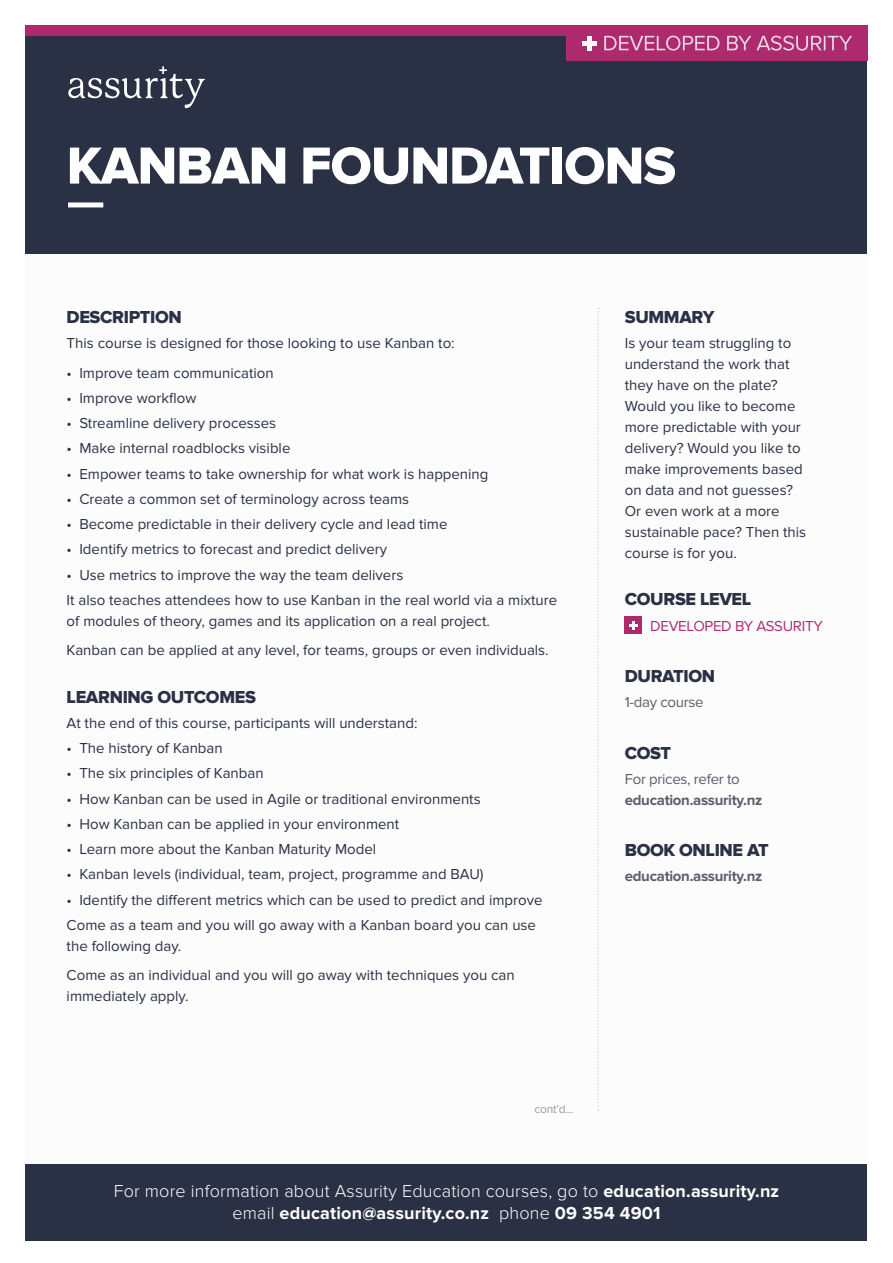
<style>
.page{position:relative;width:893px;height:1263px;background:#fff}
.page>*{position:absolute;margin:0;border:0;box-sizing:border-box;transform-origin:0 0}
.t1{font:54px "Proxima Nova Extrabld";letter-spacing:-.02em;color:#fff}
.t2{font:300 18px/22.5px "Proxima Nova";letter-spacing:.01em;color:#fff;text-align:center}
.t3{font:18px "Proxima Nova Extrabld";letter-spacing:-.02em;color:#2b3144}
.t4{font:15px/21px "Proxima Nova";color:#2b3144}
.t5{font:700 15px "Proxima Nova";letter-spacing:-.02em;color:#5d5c6d}
.t6{font:15px "Proxima Nova";letter-spacing:-.02em;color:#5d5c6d}
.t7{font:15px "Proxima Nova";letter-spacing:-.02em;color:#ae2a6f}
.t8{font:12px "Proxima Nova";color:#9b98a4}
.s1{font-weight:700}
</style>
<div class="page">
<div style="left:26px;top:1165px;width:841px;height:76px;background:#2b3144"></div>
<div style="left:625px;top:616px;width:17px;height:18px;background:#ae2a6f"></div>
<svg style="left:629px;top:621px;width:8px;height:8px"></svg>
<div style="left:26px;top:26px;width:841px;height:228px;background:#2b3144"></div>
<svg style="left:68px;top:66px;width:137px;height:42px"></svg>
<div style="left:26px;top:26px;width:841px;height:10px;background:#ae2a6f"></div>
<div style="left:566px;top:26px;width:301px;height:35px;background:#ae2a6f"></div>
<svg style="left:597px;top:308px;width:2px;height:803px"></svg>
<div style="left:68px;top:202px;width:35px;height:5px;background:#fff"></div>
<svg style="left:604px;top:36px;width:248px;height:15px"></svg>
<hr style="left:587px;top:36px;width:4px;height:15px;background:#fff">
<hr style="left:582px;top:41px;width:15px;height:4px;background:#fff">
<h1 class="t1" style="left:67px;top:141px;width:611px">KANBAN FOUNDATIONS</h1>
<p class="t3" style="left:67px;top:309px;width:117px">DESCRIPTION</p>
<p class="t4" style="left:67px;top:333px;width:390px">This course is designed for those looking to use Kanban to:</p>
<p class="t4" style="left:67px;top:362px;width:209px">• Improve team communication</p>
<p class="t4" style="left:67px;top:388px;width:131px">• Improve workflow</p>
<p class="t4" style="left:67px;top:413px;width:211px">• Streamline delivery processes</p>
<p class="t4" style="left:67px;top:438px;width:225px">• Make internal roadblocks visible</p>
<p class="t4" style="left:67px;top:463px;width:423px">• Empower teams to take ownership for what work is happening</p>
<p class="t4" style="left:67px;top:489px;width:344px">• Create a common set of terminology across teams</p>
<p class="t4" style="left:67px;top:514px;width:382px">• Become predictable in their delivery cycle and lead time</p>
<p class="t4" style="left:67px;top:539px;width:322px">• Identify metrics to forecast and predict delivery</p>
<p class="t4" style="left:67px;top:562px;width:492px;line-height:25.2px">• Use metrics to improve the way the team delivers<br>It also teaches attendees how to use Kanban in the real world via a mixture</p>
<p class="t4" style="left:67px;top:606px;width:484px;line-height:29.5px">of modules of theory, games and its application on a real project.<br>Kanban can be applied at any level, for teams, groups or even individuals.</p>
<p class="t3" style="left:67px;top:688px;width:191px">LEARNING OUTCOMES</p>
<p class="t4" style="left:67px;top:713px;width:352px">At the end of this course, participants will understand:</p>
<p class="t4" style="left:67px;top:738px;width:158px">• The history of Kanban</p>
<p class="t4" style="left:67px;top:763px;width:199px">• The six principles of Kanban</p>
<p class="t4" style="left:67px;top:788px;width:416px">• How Kanban can be used in Agile or traditional environments</p>
<p class="t4" style="left:67px;top:813px;width:334px">• How Kanban can be applied in your environment</p>
<p class="t4" style="left:67px;top:839px;width:311px">• Learn more about the Kanban Maturity Model</p>
<p class="t4" style="left:67px;top:864px;width:418px">• Kanban levels (individual, team, project, programme and BAU)</p>
<p class="t4" style="left:67px;top:887px;width:477px;line-height:25.2px">• Identify the different metrics which can be used to predict and improve<br>Come as a team and you will go away with a Kanban board you can use</p>
<p class="t4" style="left:67px;top:931px;width:450px;line-height:29.5px">the following day.<br>Come as an individual and you will go away with techniques you can</p>
<p class="t4" style="left:67px;top:986px;width:123px">immediately apply.</p>
<p class="t8" style="left:534px;top:1102px;width:40px">cont’d...</p>
<p class="t3" style="left:625px;top:309px;width:91px">SUMMARY</p>
<p class="t4" style="left:625px;top:333px;width:183px">Is your team struggling to understand the work that they have on the plate?<br>Would you like to become more predictable with your delivery? Would you like to make improvements based on data and not guesses?<br>Or even work at a more sustainable pace? Then this course is for you.</p>
<p class="t3" style="left:625px;top:591px;width:128px">COURSE LEVEL</p>
<p class="t7" style="left:650px;top:617px;width:174px">DEVELOPED BY ASSURITY</p>
<p class="t3" style="left:625px;top:668px;width:92px">DURATION</p>
<p class="t6" style="left:625px;top:694px;width:80px">1-day course</p>
<p class="t3" style="left:625px;top:744px;width:48px">COST</p>
<p class="t6" style="left:625px;top:770px;width:116px">For prices, refer to</p>
<p class="t5" style="left:625px;top:793px;width:139px">education.assurity.nz</p>
<p class="t3" style="left:625px;top:842px;width:145px">BOOK ONLINE AT</p>
<p class="t5" style="left:625px;top:870px;width:139px">education.assurity.nz</p>
<p class="t2" style="left:114px;top:1180px;width:667px">For more information about Assurity Education courses, go to <span class="s1">education.assurity.nz </span>email <span class="s1">education@assurity.co.nz</span> phone <span class="s1">09 354 4901</span></p>
</div>
